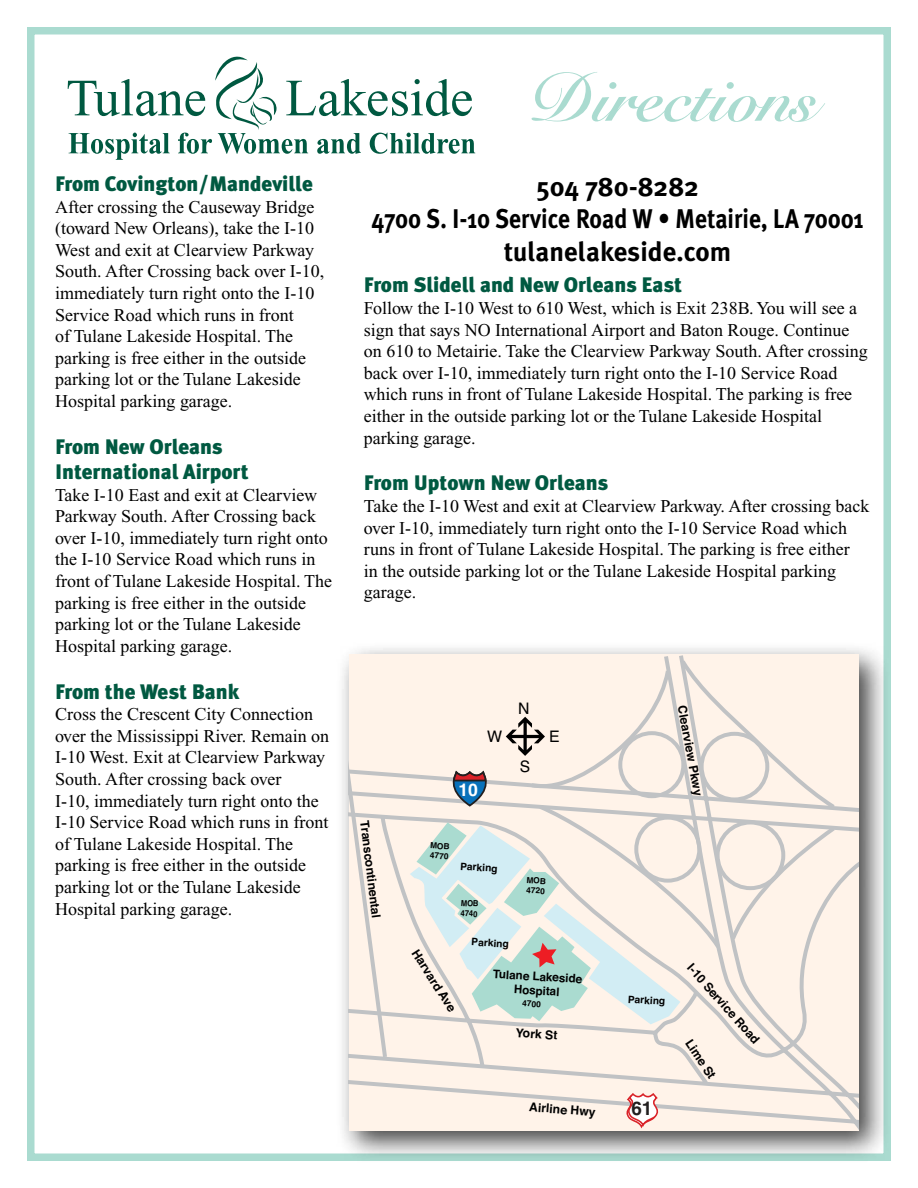
<style>
.page{position:relative;width:918px;height:1188px;background:#fff}
.page>*{position:absolute;margin:0;border:0;box-sizing:border-box;transform-origin:0 0}
.t1{font:67.5px "Snell Roundhand Bold Script";color:#aadbd0}
.t2{font:700 27px/32.4px "Meta Plus";color:#000;text-align:center}
.t3{font:900 21px/25.2px "Meta Plus";color:#005941}
.t4{font:700 18.9px "Helvetica";color:#221f1f}
.t5{font:18px/21.6px "Times New Roman";color:#000}
.t6{font:700 17.55px "Helvetica";color:#fff}
.t7{font:15.9px "Helvetica";color:#000}
.t8{font:700 12.3px "Helvetica";color:#000}
.t9{font:700 12.15px "Helvetica";color:#000}
.t10{font:700 11.85px/14.2px "Helvetica";color:#000;text-align:center}
.t11{font:700 10.2px "Helvetica";color:#000}
.t12{font:700 8.25px/10.1px "Helvetica";color:#000}
.t13{font:700 8.25px/10.1px "Helvetica";color:#000;scale:.92 1}
</style>
<div class="page">
<div style="left:27px;top:27px;width:864px;height:1134px;border:8px solid #aadbd0"></div>
<div style="left:336px;top:641px;width:555px;height:522px;background:#000;opacity:.75"></div>
<svg style="left:68px;top:56px;width:407px;height:104px"></svg>
<svg style="left:349px;top:654px;width:509px;height:477px"></svg>
<svg style="left:527px;top:656px;width:312px;height:296px"></svg>
<svg style="left:349px;top:654px;width:41px;height:407px"></svg>
<svg style="left:624px;top:1092px;width:36px;height:37px"></svg>
<svg style="left:410px;top:717px;width:377px;height:307px"></svg>
<h3 class="t3" style="left:55px;top:171px;width:259px">From Covington/Mandeville</h3>
<p class="t5" style="left:55px;top:196px;width:271px">After crossing the Causeway Bridge (toward New Orleans), take the I-10<br>West and exit at Clearview Parkway South. After Crossing back over I-10, immediately turn right onto the I-10<br>Service Road which runs in front<br>of Tulane Lakeside Hospital. The parking is free either in the outside parking lot or the Tulane Lakeside Hospital parking garage.</p>
<h3 class="t3" style="left:55px;top:434px;width:195px">From New Orleans<br>International Airport</h3>
<p class="t5" style="left:55px;top:484px;width:279px">Take I-10 East and exit at Clearview Parkway South. After Crossing back over I-10, immediately turn right onto the I-10 Service Road which runs in front of Tulane Lakeside Hospital. The parking is free either in the outside parking lot or the Tulane Lakeside Hospital parking garage.</p>
<h3 class="t3" style="left:55px;top:679px;width:186px">From the West Bank</h3>
<p class="t5" style="left:55px;top:703px;width:276px">Cross the Crescent City Connection over the Mississippi River. Remain on I-10 West. Exit at Clearview Parkway South. After crossing back over<br>I-10, immediately turn right onto the I-10 Service Road which runs in front of Tulane Lakeside Hospital. The parking is free either in the outside parking lot or the Tulane Lakeside Hospital parking garage.</p>
<h1 class="t1" style="left:529px;top:58px;width:290px">Directions</h1>
<h2 class="t2" style="left:371px;top:170px;width:494px">504 780-8282<br>4700 S. I-10 Service Road W • Metairie, LA 70001 tulanelakeside.com</h2>
<p class="t3" style="left:364px;top:273px;width:320px">From Slidell and New Orleans East</p>
<p class="t5" style="left:364px;top:297px;width:505px">Follow the I-10 West to 610 West, which is Exit 238B. You will see a sign that says NO International Airport and Baton Rouge. Continue on 610 to Metairie. Take the Clearview Parkway South. After crossing back over I-10, immediately turn right onto the I-10 Service Road which runs in front of Tulane Lakeside Hospital. The parking is free either in the outside parking lot or the Tulane Lakeside Hospital parking garage.</p>
<h3 class="t3" style="left:364px;top:471px;width:246px">From Uptown New Orleans</h3>
<p class="t5" style="left:364px;top:495px;width:507px">Take the I-10 West and exit at Clearview Parkway. After crossing back over I-10, immediately turn right onto the I-10 Service Road which runs in front of Tulane Lakeside Hospital. The parking is free either<br>in the outside parking lot or the Tulane Lakeside Hospital parking garage.</p>
<p class="t9" style="left:374px;top:820px;width:99px;rotate:83deg">Transcontinental</p>
<p class="t7" style="left:518px;top:696px;width:13px">N</p>
<p class="t6" style="left:459px;top:780px;width:21px">10</p>
<p class="t7" style="left:487px;top:724px;width:17px">W</p>
<p class="t7" style="left:549px;top:724px;width:12px">E</p>
<p class="t7" style="left:520px;top:755px;width:12px">S</p>
<p class="t12" style="left:430px;top:840px;width:21px;rotate:3deg">MOB<br>4770</p>
<p class="t11" style="left:461px;top:858px;width:39px;rotate:3deg">Parking</p>
<p class="t13" style="left:461px;top:898px;width:21px;rotate:3deg">MOB<br>4740</p>
<p class="t12" style="left:527px;top:875px;width:21px;rotate:3deg">MOB<br>4720</p>
<p class="t9" style="left:423px;top:945px;width:73px;rotate:57deg">Harvard Ave</p>
<p class="t11" style="left:472px;top:934px;width:39px;rotate:3deg">Parking</p>
<p class="t10" style="left:493px;top:967px;width:91px;rotate:3deg">Tulane Lakeside<br>Hospital</p>
<p class="t12" style="left:523px;top:998px;width:20px;rotate:3deg">4700</p>
<p class="t9" style="left:516px;top:1023px;width:43px;rotate:4deg">York St</p>
<p class="t8" style="left:530px;top:1097px;width:68px;rotate:4deg">Airline Hwy</p>
<p class="t8" style="left:691px;top:704px;width:93px;rotate:79deg">Clearview Pkwy</p>
<p class="t11" style="left:628px;top:991px;width:39px;rotate:3deg">Parking</p>
<p class="t4" style="left:631px;top:1097px;width:23px">61</p>
<p class="t8" style="left:697px;top:959px;width:103px;rotate:48deg">I-10 Service Road</p>
<p class="t8" style="left:697px;top:1035px;width:46px;rotate:56deg">Lime St</p>
</div>
